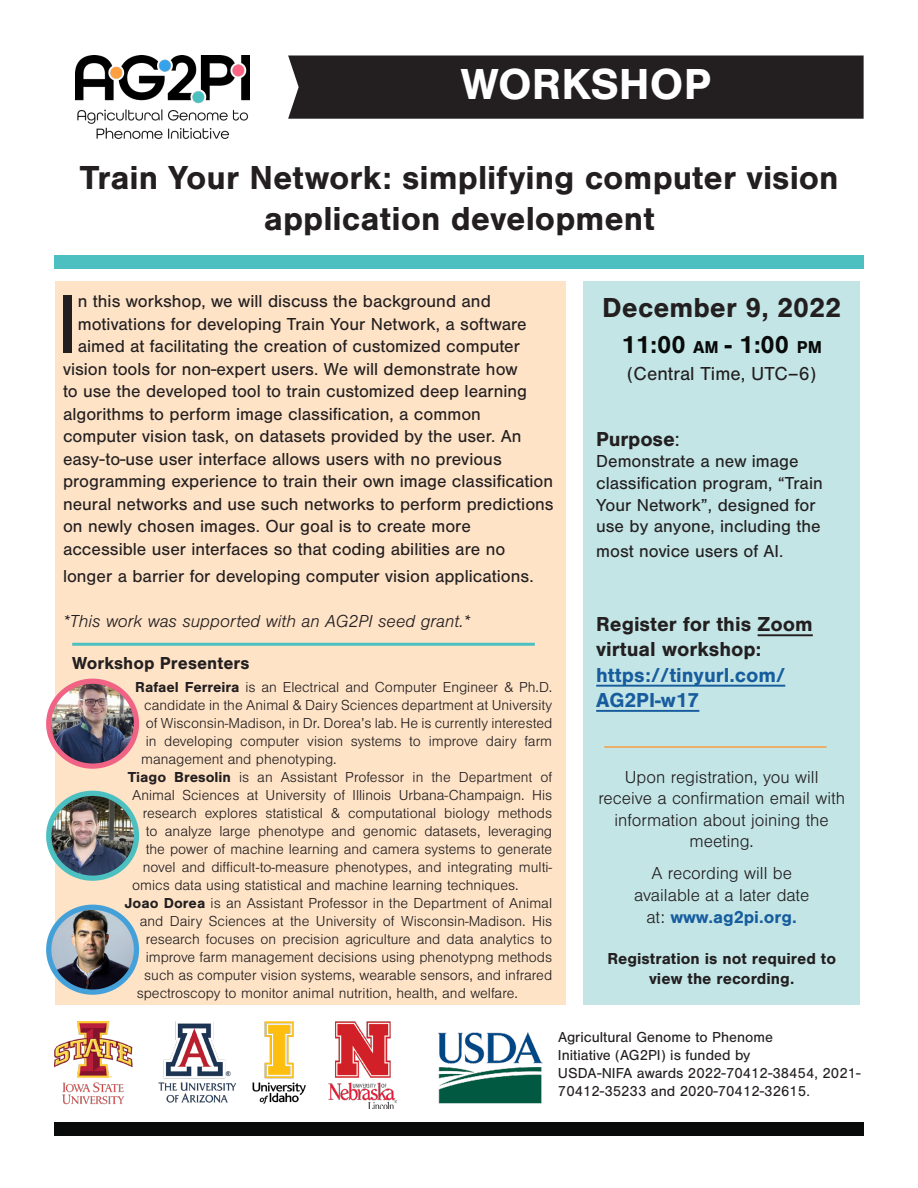
<style>
.page{position:relative;width:918px;height:1188px;background:#fff}
.page>*{position:absolute;margin:0;border:0;box-sizing:border-box;transform-origin:0 0}
.t1{font:85.5px "Nimbus San";color:#231f20}
.t2{font:700 45px "Nimbus San";color:#fff}
.t3{font:700 34.5px/41.4px "Nimbus San";color:#231f20;text-align:center}
.t4{font:700 28.5px "Nimbus San";color:#231f20}
.t5{font:700 25.5px "Nimbus San";color:#090b0a}
.t6{font:700 21px/25.2px "Nimbus San";color:#231f20}
.t7{font:19.5px "Nimbus San";color:#231f20}
.t8{font:18px/21.6px "Nimbus San";color:#231f20}
.t9{font:300 18px/21.6px "Nimbus San";color:#231f20;text-align:center}
.t10{font:italic 300 18px "Nimbus San";color:#231f20}
.t11{font:700 18px "Nimbus San";color:#231f20}
.t12{font:700 16.5px/19.8px "Nimbus San";color:#231f20;text-align:center}
.t13{font:300 15px "Nimbus San";color:#231f20}
.t14{font:15px/18px "Nimbus San";color:#231f20}
.s1{font-weight:700}
.s2{font-size:17.85px}
.s3{font-weight:400}
.s4{color:#175d9e}
.s5{font-weight:700;color:#175d9e}
</style>
<div class="page">
<div style="left:288px;top:56px;width:576px;height:63px;background:#231f20"></div>
<div style="left:55px;top:281px;width:510px;height:724px;background:#fee3c7"></div>
<div style="left:583px;top:281px;width:277px;height:724px;background:#c3e5e6"></div>
<img style="left:49px;top:681px;width:88px;height:85px">
<div style="left:46px;top:679px;width:93px;height:90px;border:5px solid #f06385;border-radius:50%"></div>
<img style="left:49px;top:793px;width:88px;height:85px">
<div style="left:46px;top:791px;width:93px;height:90px;border:5px solid #4cc0c0;border-radius:50%"></div>
<img style="left:49px;top:907px;width:88px;height:85px">
<div style="left:46px;top:905px;width:93px;height:90px;border:5px solid #44a0d8;border-radius:50%"></div>
<img style="left:54px;top:1022px;width:343px;height:87px">
<img style="left:438px;top:1032px;width:104px;height:71px">
<div style="left:54px;top:255px;width:810px;height:14px;background:#4cc0c0"></div>
<div style="left:54px;top:1122px;width:810px;height:14px;background:#090b0a"></div>
<hr style="left:72px;top:643px;width:463px;height:3px;background:#4cc0c0">
<hr style="left:604px;top:746px;width:222px;height:2px;background:#f89c40">
<img style="left:76px;top:56px;width:173px;height:83px">
<hr style="left:758px;top:634px;width:55px;height:2px;background:#231f20">
<hr style="left:596px;top:685px;width:189px;height:2px;background:#175d9e">
<hr style="left:596px;top:710px;width:103px;height:2px;background:#175d9e">
<p class="t2" style="left:461px;top:59px;width:252px">WORKSHOP</p>
<p class="t3" style="left:80px;top:157px;width:760px">Train Your Network: simplifying computer vision application development</p>
<p class="t1" style="left:56px;top:277px;width:23px">I</p>
<p class="t8" style="left:78px;top:291px;width:415px">n this workshop, we will discuss the background and</p>
<p class="t8" style="left:78px;top:313px;width:450px">motivations for developing Train Your Network, a software</p>
<p class="t8" style="left:78px;top:336px;width:444px">aimed at facilitating the creation of customized computer</p>
<p class="t8" style="left:63px;top:358px;width:456px">vision tools for non-expert users. We will demonstrate how</p>
<p class="t8" style="left:63px;top:381px;width:466px">to use the developed tool to train customized deep learning</p>
<p class="t8" style="left:63px;top:403px;width:419px">algorithms to perform image classification, a common</p>
<p class="t8" style="left:63px;top:426px;width:460px">computer vision task, on datasets provided by the user. An</p>
<p class="t8" style="left:63px;top:448px;width:440px">easy-to-use user interface allows users with no previous</p>
<p class="t8" style="left:63px;top:471px;width:492px">programming experience to train their own image classification</p>
<p class="t8" style="left:63px;top:493px;width:492px">neural networks and use such networks to perform predictions</p>
<p class="t8" style="left:63px;top:516px;width:409px">on newly chosen images. Our goal is to create more</p>
<p class="t8" style="left:63px;top:538px;width:444px">accessible user interfaces so that coding abilities are no</p>
<p class="t8" style="left:63px;top:565px;width:472px">longer a barrier for developing computer vision applications.</p>
<p class="t10" style="left:63px;top:611px;width:409px">*This work was supported with an AG2PI seed grant.*</p>
<p class="t11" style="left:72px;top:653px;width:179px">Workshop Presenters</p>
<p class="t13" style="left:135px;top:679px;width:419px"><span class="s1">Rafael Ferreira</span> is an Electrical and Computer Engineer &amp; Ph.D.</p>
<p class="t13" style="left:144px;top:697px;width:410px">candidate in the Animal &amp; Dairy Sciences department at University</p>
<p class="t13" style="left:146px;top:715px;width:408px">of Wisconsin-Madison, in Dr. Dorea’s lab. He is currently interested</p>
<p class="t13" style="left:146px;top:733px;width:408px">in developing computer vision systems to improve dairy farm</p>
<p class="t13" style="left:141px;top:751px;width:197px">management and phenotyping.</p>
<p class="t13" style="left:128px;top:769px;width:426px"><span class="s1">Tiago Bresolin</span> is an Assistant Professor in the Department of</p>
<p class="t13" style="left:132px;top:787px;width:422px">Animal Sciences at University of Illinois Urbana-Champaign. His</p>
<p class="t13" style="left:143px;top:805px;width:411px">research explores statistical &amp; computational biology methods</p>
<p class="t13" style="left:146px;top:823px;width:408px">to analyze large phenotype and genomic datasets, leveraging</p>
<p class="t13" style="left:146px;top:841px;width:408px">the power of machine learning and camera systems to generate</p>
<p class="t13" style="left:143px;top:859px;width:411px">novel and difficult-to-measure phenotypes, and integrating multi-</p>
<p class="t13" style="left:132px;top:877px;width:388px">omics data using statistical and machine learning techniques.</p>
<p class="t13" style="left:125px;top:895px;width:429px"><span class="s1">Joao Dorea</span> is an Assistant Professor in the Department of Animal</p>
<p class="t13" style="left:140px;top:913px;width:414px">and Dairy Sciences at the University of Wisconsin-Madison. His</p>
<p class="t13" style="left:146px;top:931px;width:408px">research focuses on precision agriculture and data analytics to</p>
<p class="t13" style="left:146px;top:949px;width:408px">improve farm management decisions using phenotypng methods</p>
<p class="t13" style="left:144px;top:967px;width:410px">such as computer vision systems, wearable sensors, and infrared</p>
<p class="t13" style="left:137px;top:985px;width:383px">spectroscopy to monitor animal nutrition, health, and welfare.</p>
<p class="t4" style="left:602px;top:292px;width:240px">December 9, 2022</p>
<p class="t5" style="left:621px;top:330px;width:202px">11:00 <span class="s2">AM</span> - 1:00 <span class="s2">PM</span></p>
<p class="t7" style="left:627px;top:363px;width:191px">(Central Time, UTC–6)</p>
<p class="t6" style="left:596px;top:427px;width:85px">Purpose<span class="s3">:</span></p>
<p class="t8" style="left:596px;top:451px;width:228px">Demonstrate a new image classification program, “Train<br>Your Network”, designed for use by anyone, including the</p>
<p class="t8" style="left:596px;top:541px;width:189px">most novice users of AI.</p>
<p class="t6" style="left:596px;top:612px;width:218px">Register for this Zoom virtual workshop: <span class="s4">https://tinyurl.com/<br>AG2PI-w17</span></p>
<p class="t9" style="left:598px;top:766px;width:248px">Upon registration, you will receive a confirmation email with information about joining the meeting.</p>
<p class="t9" style="left:651px;top:863px;width:142px">A recording will be</p>
<p class="t9" style="left:634px;top:885px;width:177px">available at a later date at: <span class="s5">www.ag2pi.org.</span></p>
<p class="t12" style="left:607px;top:949px;width:230px">Registration is not required to view the recording.</p>
<p class="t14" style="left:558px;top:1028px;width:304px">Agricultural Genome to Phenome<br>Initiative (AG2PI) is funded by<br>USDA-NIFA awards 2022-70412-38454, 2021- 70412-35233 and 2020-70412-32615.</p>
</div>
